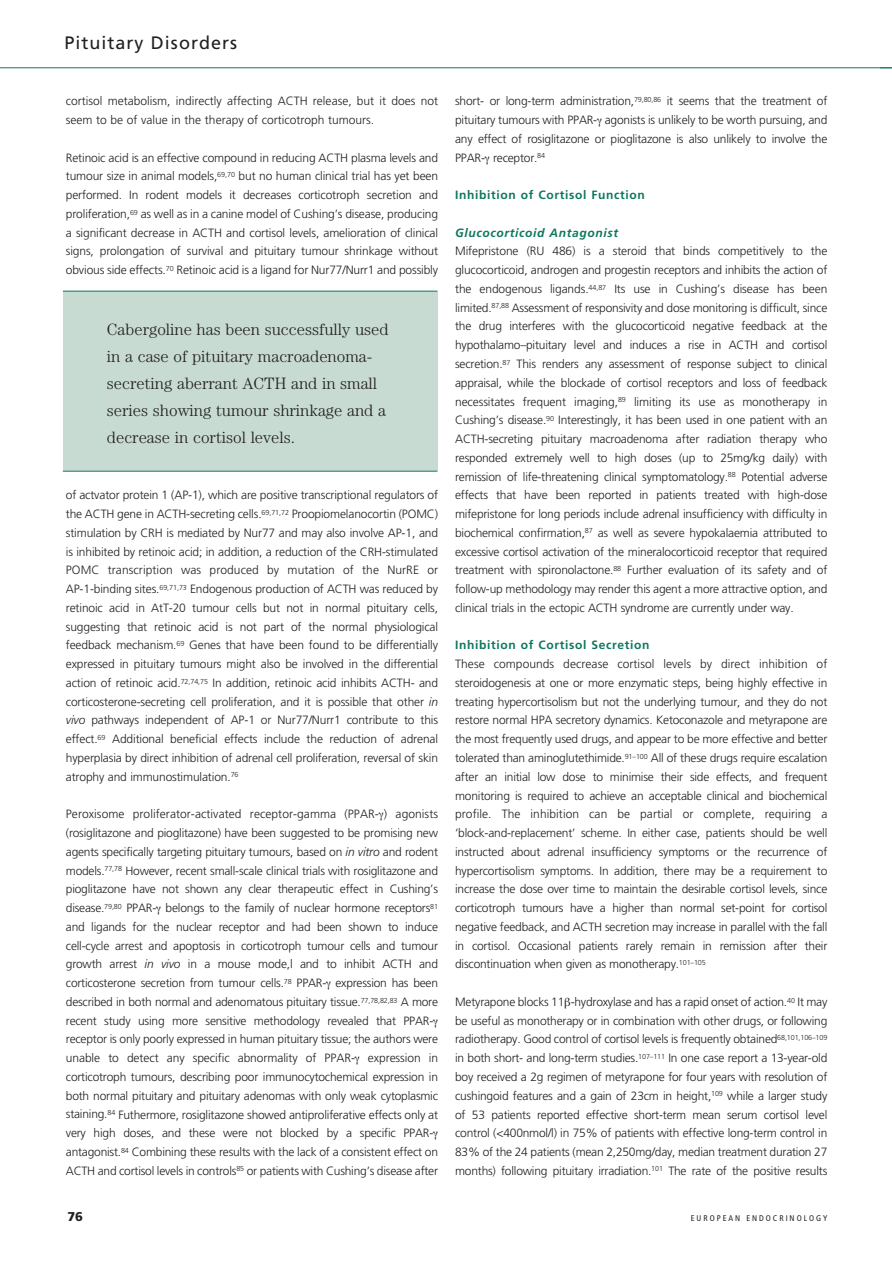
<style>
.page{position:relative;width:892px;height:1262px;background:#fff}
.page>*{position:absolute;margin:0;border:0;box-sizing:border-box;transform-origin:0 0}
.t1{font:18px "Frutiger";letter-spacing:.055em;color:#231f20}
.t2{font:300 16.5px/27px "Century";color:#231f20}
.t3{font:900 12.75px "Frutiger";color:#231f20}
.t4{font:300 12px/18.8px "Frutiger";letter-spacing:-.015em;color:#231f20}
.t5{font:700 12px "Frutiger";letter-spacing:.055em;color:#0f775f}
.t6{font:condensed 8.25px "Frutiger";letter-spacing:.24em;color:#231f20}
.s1{font-style:italic}
.s2{font-weight:700;font-style:italic;color:#0f775f}
.s3{font-weight:700;color:#0f775f}
</style>
<div class="page">
<svg style="left:0;top:67px;width:891px;height:405px"></svg>
<svg style="left:597px;top:118px;width:4px;height:9px"></svg>
<svg style="left:484px;top:156px;width:5px;height:8px"></svg>
<p class="t1" style="left:64px;top:35px;width:174px">Pituitary Disorders</p>
<p class="t4" style="left:66px;top:93px;width:373px">cortisol metabolism, indirectly affecting ACTH release, but it does not seem to be of value in the therapy of corticotroph tumours.</p>
<p class="t4" style="left:66px;top:149px;width:373px;text-align:justify">Retinoic acid is an effective compound in reducing ACTH plasma levels and tumour size in animal models,<sup>69,70</sup> but no human clinical trial has yet been performed. In rodent models it decreases corticotroph secretion and proliferation,<sup>69</sup> as well as in a canine model of Cushing’s disease, producing a significant decrease in ACTH and cortisol levels, amelioration of clinical signs, prolongation of survival and pituitary tumour shrinkage without obvious side effects.<sup>70</sup> Retinoic acid is a ligand for Nur77/Nurr1 and possibly</p>
<p class="t2" style="left:107px;top:317px;width:283px">Cabergoline has been successfully used in a case of pituitary macroadenoma&shy;secreting aberrant ACTH and in small series showing tumour shrinkage and a decrease in cortisol levels.</p>
<p class="t4" style="left:66px;top:486px;width:373px;text-align:justify">of actvator protein 1 (AP-1), which are positive transcriptional regulators of the ACTH gene in ACTH-secreting cells.<sup>69,71,72</sup> Proopiomelanocortin (POMC) stimulation by CRH is mediated by Nur77 and may also involve AP-1, and is inhibited by retinoic acid; in addition, a reduction of the CRH-stimulated POMC transcription was produced by mutation of the NurRE or AP-1-binding sites.<sup>69,71,73</sup> Endogenous production of ACTH was reduced by retinoic acid in AtT-20 tumour cells but not in normal pituitary cells, suggesting that retinoic acid is not part of the normal physiological feedback mechanism.<sup>69</sup> Genes that have been found to be differentially expressed in pituitary tumours might also be involved in the differential action of retinoic acid.<sup>72,74,75</sup> In addition, retinoic acid inhibits ACTH- and corticosterone-secreting cell proliferation, and it is possible that other <span class="s1">in vivo</span> pathways independent of AP-1 or Nur77/Nurr1 contribute to this effect.<sup>69</sup> Additional beneficial effects include the reduction of adrenal hyperplasia by direct inhibition of adrenal cell proliferation, reversal of skin atrophy and immunostimulation.<sup>76</sup></p>
<p class="t4" style="left:66px;top:805px;width:373px">Peroxisome proliferator-activated receptor-gamma (PPAR- ) agonists (rosiglitazone and pioglitazone) have been suggested to be promising new agents specifically targeting pituitary tumours, based on <span class="s1">in vitro</span> and rodent models.<sup>77,78</sup> However, recent small-scale clinical trials with rosiglitazone and pioglitazone have not shown any clear therapeutic effect in Cushing’s disease.<sup>79,80</sup> PPAR- belongs to the family of nuclear hormone receptors<sup>81 </sup>and ligands for the nuclear receptor and had been shown to induce cell-cycle arrest and apoptosis in corticotroph tumour cells and tumour growth arrest <span class="s1">in vivo</span> in a mouse mode,l and to inhibit ACTH and corticosterone secretion from tumour cells.<sup>78</sup> PPAR- expression has been described in both normal and adenomatous pituitary tissue.<sup>77,78,82,83</sup> A more recent study using more sensitive methodology revealed that PPAR&shy;receptor is only poorly expressed in human pituitary tissue; the authors were unable to detect any specific abnormality of PPAR- expression in corticotroph tumours, describing poor immunocytochemical expression in both normal pituitary and pituitary adenomas with only weak cytoplasmic staining.<sup>84</sup> Futhermore, rosiglitazone showed antiproliferative effects only at very high doses, and these were not blocked by a specific PPAR&shy;antagonist.<sup>84</sup> Combining these results with the lack of a consistent effect on ACTH and cortisol levels in controls<sup>85</sup> or patients with Cushing’s disease after</p>
<p class="t4" style="left:455px;top:93px;width:373px;text-align:justify">short- or long-term administration,<sup>79,80,86</sup> it seems that the treatment of pituitary tumours with PPAR- agonists is unlikely to be worth pursuing, and any effect of rosiglitazone or pioglitazone is also unlikely to involve the PPAR- receptor.<sup>84</sup></p>
<p class="t5" style="left:455px;top:190px;width:191px">Inhibition of Cortisol Function</p>
<p class="t4" style="left:455px;top:224px;width:373px"><span class="s2">Glucocorticoid Antagonist<br></span>Mifepristone (RU 486) is a steroid that binds competitively to the glucocorticoid, androgen and progestin receptors and inhibits the action of the endogenous ligands.<sup>44,87</sup> Its use in Cushing’s disease has been limited.<sup>87,88</sup> Assessment of responsivity and dose monitoring is difficult, since the drug interferes with the glucocorticoid negative feedback at the hypothalamo–pituitary level and induces a rise in ACTH and cortisol secretion.<sup>87</sup> This renders any assessment of response subject to clinical appraisal, while the blockade of cortisol receptors and loss of feedback necessitates frequent imaging,<sup>89</sup> limiting its use as monotherapy in Cushing’s disease.<sup>90</sup> Interestingly, it has been used in one patient with an ACTH-secreting pituitary macroadenoma after radiation therapy who responded extremely well to high doses (up to 25mg/kg daily) with remission of life-threatening clinical symptomatology.<sup>88</sup> Potential adverse effects that have been reported in patients treated with high-dose mifepristone for long periods include adrenal insufficiency with difficulty in biochemical confirmation,<sup>87</sup> as well as severe hypokalaemia attributed to excessive cortisol activation of the mineralocorticoid receptor that required treatment with spironolactone.<sup>88</sup> Further evaluation of its safety and of follow-up methodology may render this agent a more attractive option, and clinical trials in the ectopic ACTH syndrome are currently under way.</p>
<p class="t4" style="left:455px;top:636px;width:373px"><span class="s3">Inhibition of Cortisol Secretion<br></span>These compounds decrease cortisol levels by direct inhibition of steroidogenesis at one or more enzymatic steps, being highly effective in treating hypercortisolism but not the underlying tumour, and they do not restore normal HPA secretory dynamics. Ketoconazole and metyrapone are the most frequently used drugs, and appear to be more effective and better tolerated than aminoglutethimide.<sup>91–100</sup> All of these drugs require escalation after an initial low dose to minimise their side effects, and frequent monitoring is required to achieve an acceptable clinical and biochemical profile. The inhibition can be partial or complete, requiring a ‘block-and-replacement’ scheme. In either case, patients should be well instructed about adrenal insufficiency symptoms or the recurrence of hypercortisolism symptoms. In addition, there may be a requirement to increase the dose over time to maintain the desirable cortisol levels, since corticotroph tumours have a higher than normal set-point for cortisol negative feedback, and ACTH secretion may increase in parallel with the fall in cortisol. Occasional patients rarely remain in remission after their discontinuation when given as monotherapy.<sup>101–105</sup></p>
<p class="t4" style="left:455px;top:993px;width:373px;text-align:justify">Metyrapone blocks 11 -hydroxylase and has a rapid onset of action.<sup>40</sup> It may be useful as monotherapy or in combination with other drugs, or following radiotherapy. Good control of cortisol levels is frequently obtained<sup>68,101,106–109 </sup>in both short- and long-term studies.<sup>107–111</sup> In one case report a 13-year-old boy received a 2g regimen of metyrapone for four years with resolution of cushingoid features and a gain of 23cm in height,<sup>109</sup> while a larger study of 53 patients reported effective short-term mean serum cortisol level control (&lt;400nmol/l) in 75% of patients with effective long-term control in 83% of the 24 patients (mean 2,250mg/day, median treatment duration 27 months) following pituitary irradiation.<sup>101</sup> The rate of the positive results</p>
<p class="t3" style="left:67px;top:1210px;width:17px">76</p>
<p class="t6" style="left:690px;top:1214px;width:138px">EUROPEAN ENDOCRINOLOGY</p>
</div>
